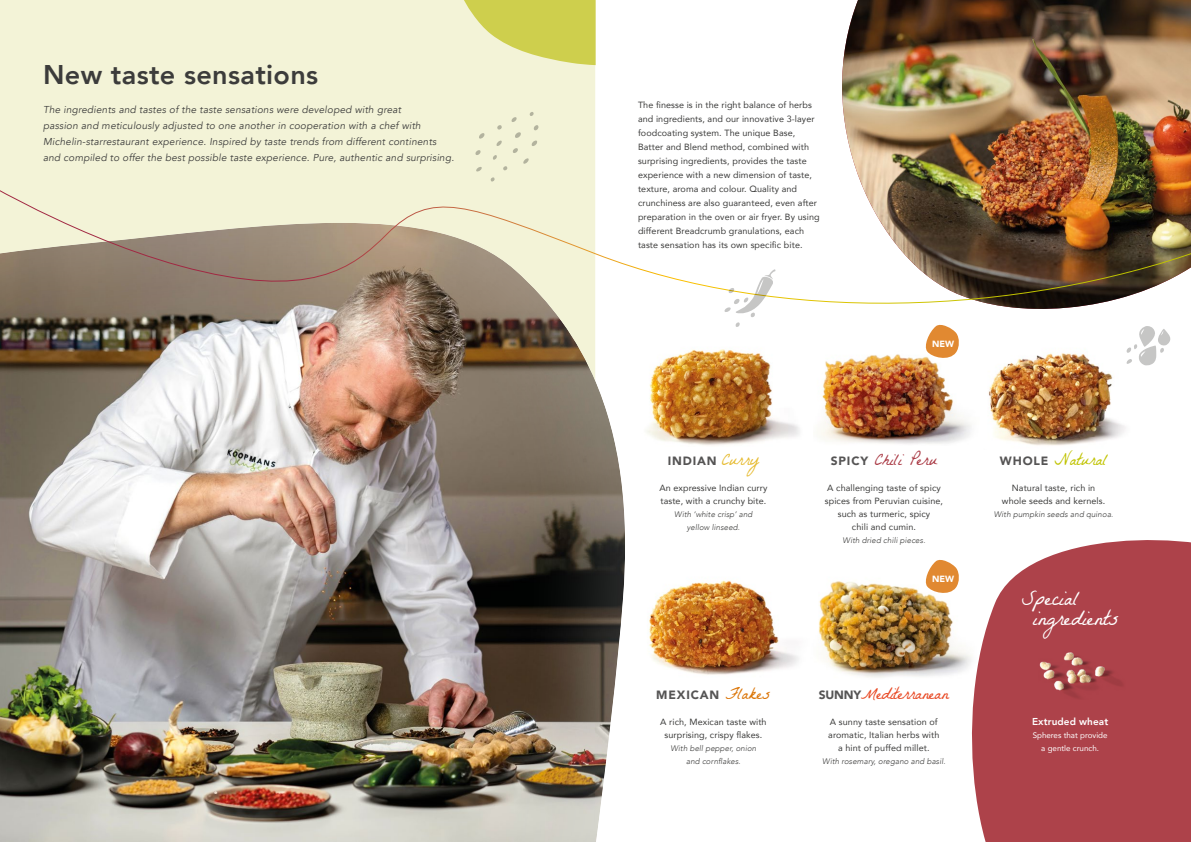
<style>
.page{position:relative;width:1191px;height:842px;background:#fff}
.page>*{position:absolute;margin:0;border:0;box-sizing:border-box;transform-origin:0 0}
.t1{font:800 27px "Avenir";letter-spacing:.015em;color:#3c3c3b}
.t2{font:21.2px/19.6px "La Belle Aurore";color:#fff}
.t3{font:17px "La Belle Aurore";letter-spacing:-.02em;color:#e84924}
.t4{font:17px "La Belle Aurore";color:#a93843}
.t5{font:17px "La Belle Aurore";color:#c0c300}
.t6{font:900 12px "Avenir";letter-spacing:.07em;color:#555454}
.t7{font:italic 10px/16px "Avenir";letter-spacing:.02em;color:#3c3c3b}
.t8{font:800 10px "Avenir";letter-spacing:.01em;color:#fff}
.t9{font:9px/14px "Avenir";letter-spacing:.01em;color:#3c3c3b;text-align:center}
.t10{font:900 9px "Avenir";color:#fff}
.t11{font:italic 300 8px/13px "Avenir";letter-spacing:.01em;color:#3c3c3b;text-align:center}
.t12{font:8px/13px "Avenir";color:#fff;text-align:center}
.s1{font-family:"La Belle Aurore";font-weight:400;font-size:17px;color:#e6bb31}
.s2{font-family:"La Belle Aurore";font-weight:400;font-size:17px;color:#db7405}
.s3{font-family:"Avenir";font-weight:900;font-size:12px;color:#555454}
</style>
<div class="page">
<div style="left:0;top:0;width:595px;height:842px;background:#f3f3d7"></div>
<div style="left:0;top:223px;width:595px;height:619px;background:#fff;opacity:.19"></div>
<svg style="left:0;top:112px;width:595px;height:213px"></svg>
<svg style="left:464px;top:0;width:132px;height:65px"></svg>
<div style="left:595px;top:223px;width:30px;height:619px;background:#fff;opacity:.19"></div>
<img style="left:821px;top:354px;width:150px;height:90px">
<img style="left:819px;top:581px;width:132px;height:97px">
<img style="left:988px;top:353px;width:138px;height:93px">
<img style="left:649px;top:580px;width:150px;height:95px">
<img style="left:646px;top:349px;width:154px;height:97px">
<svg style="left:951px;top:540px;width:240px;height:302px;fill:#ad424a"></svg>
<img style="left:1112px;top:652px;width:13px;height:48px">
<img style="left:1030px;top:652px;width:82px;height:51px">
<img style="left:843px;top:0;width:348px;height:58px">
<svg style="left:923px;top:325px;width:36px;height:37px"></svg>
<svg style="left:923px;top:557px;width:36px;height:40px"></svg>
<svg style="left:1126px;top:326px;width:45px;height:40px"></svg>
<img style="left:595px;top:58px;width:596px;height:267px">
<svg style="left:724px;top:269px;width:52px;height:58px"></svg>
<h1 class="t1" style="left:43px;top:53px;width:277px">New taste sensations</h1>
<p class="t7" style="left:43px;top:101px;width:412px">The ingredients and tastes of the taste sensations were developed with great<br>passion and meticulously adjusted to one another in cooperation with a chef with Michelin-starrestaurant experience. Inspired by taste trends from different continents and compiled to offer the best possible taste experience. Pure, authentic and surprising.</p>
<p class="t9" style="left:638px;top:98px;width:183px;text-align:left">The finesse is in the right balance of herbs and ingredients, and our innovative 3-layer foodcoating system. The unique Base, Batter and Blend method, combined with surprising ingredients, provides the taste experience with a new dimension of taste, texture, aroma and colour. Quality and crunchiness are also guaranteed, even after preparation in the oven or air fryer. By using different Breadcrumb granulations, each taste sensation has its own specific bite.</p>
<p class="t10" style="left:932px;top:336px;width:24px">NEW</p>
<h3 class="t6" style="left:668px;top:451px;width:93px">INDIAN <span class="s1">Curry</span></h3>
<p class="t9" style="left:659px;top:481px;width:109px;line-height:13px;text-align:left">An expressive Indian curry taste, with a crunchy bite.</p>
<p class="t11" style="left:674px;top:508px;width:80px">With ‘white crisp’ and yellow linseed.</p>
<h3 class="t6" style="left:656px;top:685px;width:116px">MEXICAN <span class="s2">Flakes</span></h3>
<p class="t9" style="left:660px;top:715px;width:108px;line-height:13px">A rich, Mexican taste with surprising, crispy flakes.</p>
<p class="t11" style="left:670px;top:742px;width:87px">With bell pepper, onion and cornflakes.</p>
<h3 class="t4" style="left:831px;top:449px;width:108px"><span class="s3">SPICY</span> Chili Peru</h3>
<p class="t9" style="left:825px;top:481px;width:120px;line-height:13px">A challenging taste of spicy spices from Peruvian cuisine, such as turmeric, spicy<br>chili and cumin.</p>
<p class="t11" style="left:842px;top:534px;width:84px">With dried chili pieces.</p>
<p class="t10" style="left:932px;top:571px;width:24px">NEW</p>
<h3 class="t3" style="left:819px;top:683px;width:131px"><span class="s3">SUNNY</span>Mediterranean</h3>
<p class="t9" style="left:828px;top:715px;width:113px;line-height:13px">A sunny taste sensation of aromatic, Italian herbs with a hint of puffed millet.</p>
<p class="t11" style="left:822px;top:755px;width:125px">With rosemary, oregano and basil.</p>
<h3 class="t5" style="left:1000px;top:449px;width:109px"><span class="s3">WHOLE</span> Natural</h3>
<p class="t9" style="left:1002px;top:481px;width:105px;line-height:13px">Natural taste, rich in whole seeds and kernels.</p>
<p class="t11" style="left:993px;top:508px;width:121px">With pumpkin seeds and quinoa.</p>
<h2 class="t2" style="left:1032px;top:588px;width:88px;text-indent:-11px">Special ingredients</h2>
<p class="t8" style="left:1032px;top:714px;width:78px">Extruded wheat</p>
<p class="t12" style="left:1032px;top:728px;width:76px">Spheres that provide a gentle crunch.</p>
</div>
